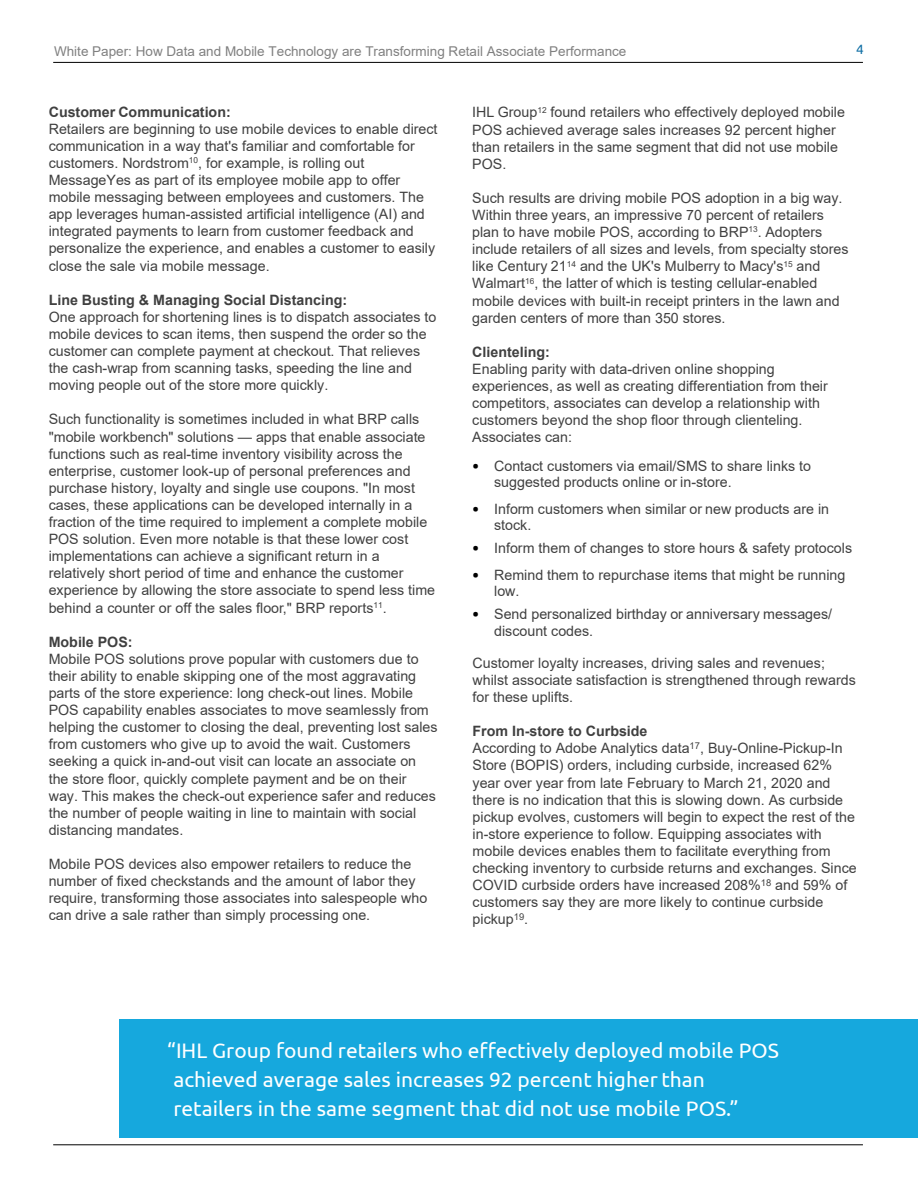
<style>
.page{position:relative;width:918px;height:1188px;background:#fff}
.page>*{position:absolute;margin:0;border:0;box-sizing:border-box;transform-origin:0 0}
.t1{font:21px/29.1px "Ubuntu";color:#fff}
.t2{font:14.25px/17.1px "Arial";color:#404040}
.t3{font:14.25px/17.1px "Arial";color:#404040}
.t4{font:700 14.25px "Arial";color:#404040}
.t5{font:13.5px "Arial";color:#808080}
.t6{font:13.5px "Ubuntu";color:#106fa5}
.s1{font-weight:700}
.s2{font-family:"Samsung One 400";color:#000}
</style>
<div class="page">
<div style="left:119px;top:1019px;width:799px;height:119px;background:#16a8dd"></div>
<hr style="left:53px;top:1145px;width:810px;height:1px;background:#000">
<hr style="left:53px;top:62px;width:810px;height:1px;background:#000">
<p class="t5" style="left:54px;top:42px;width:574px">White Paper: How Data and Mobile Technology are Transforming Retail Associate Performance</p>
<p class="t6" style="left:856px;top:41px;width:9px">4</p>
<p class="t4" style="left:49px;top:102px;width:184px">Customer Communication:</p>
<p class="t2" style="left:49px;top:120px;width:390px">Retailers are beginning to use mobile devices to enable direct communication in a way that's familiar and comfortable for customers. Nordstrom<sup>10</sup>, for example, is rolling out MessageYes as part of its employee mobile app to offer mobile messaging between employees and customers. The app leverages human-assisted artificial intelligence (AI) and integrated payments to learn from customer feedback and personalize the experience, and enables a customer to easily close the sale via mobile message.</p>
<p class="t2" style="left:49px;top:291px;width:389px"><span class="s1">Line Busting &amp; Managing Social Distancing</span><span class="s1">:<br></span>One approach for shortening lines is to dispatch associates to mobile devices to scan items, then suspend the order so the customer can complete payment at checkout. That relieves the cash-wrap from scanning tasks, speeding the line and moving people out of the store more quickly.</p>
<p class="t2" style="left:49px;top:411px;width:388px">Such functionality is sometimes included in what BRP calls "mobile workbench" solutions — apps that enable associate functions such as real-time inventory visibility across the enterprise, customer look-up of personal preferences and purchase history, loyalty and single use coupons. "In most cases, these applications can be developed internally in a fraction of the time required to implement a complete mobile POS solution. Even more notable is that these lower cost implementations can achieve a significant return in a relatively short period of time and enhance the customer experience by allowing the store associate to spend less time behind a counter or off the sales floor," BRP reports<sup>11</sup>.</p>
<p class="t4" style="left:49px;top:632px;width:85px">Mobile POS:</p>
<p class="t2" style="left:49px;top:650px;width:390px">Mobile POS solutions prove popular with customers due to their ability to enable skipping one of the most aggravating parts of the store experience: long check-out lines. Mobile POS capability enables associates to move seamlessly from helping the customer to closing the deal, preventing lost sales from customers who give up to avoid the wait. Customers seeking a quick in-and-out visit can locate an associate on the store floor, quickly complete payment and be on their way. This makes the check-out experience safer and reduces the number of people waiting in line to maintain with social distancing mandates.</p>
<p class="t2" style="left:49px;top:855px;width:364px">Mobile POS devices also empower retailers to reduce the</p>
<p class="t3" style="left:49px;top:872px;width:380px">number of fixed checkstands and the amount of labor they require, transforming those associates into salespeople who can drive a sale rather than simply processing one.</p>
<p class="t2" style="left:472px;top:104px;width:374px">IHL Group<sup>12</sup> found retailers who effectively deployed mobile POS achieved average sales increases 92 percent higher than retailers in the same segment that did not use mobile POS.</p>
<p class="t2" style="left:472px;top:189px;width:378px">Such results are driving mobile POS adoption in a big way.<br>Within three years, an impressive 70 percent of retailers plan to have mobile POS, according to BRP<sup>13</sup>. Adopters include retailers of all sizes and levels, from specialty stores like Century 21<sup>14</sup> and the UK's Mulberry to Macy's<sup>15</sup> and Walmart<sup>16</sup>, the latter of which is testing cellular-enabled mobile devices with built-in receipt printers in the lawn and garden centers of more than 350 stores.</p>
<p class="t4" style="left:472px;top:342px;width:79px">Clienteling:</p>
<p class="t2" style="left:472px;top:360px;width:357px">Enabling parity with data-driven online shopping experiences, as well as creating differentiation from their competitors, associates can develop a relationship with customers beyond the shop floor through clienteling.<br>Associates can:</p>
<p class="t2" style="left:494px;top:457px;width:318px;line-height:16.4px;text-indent:-22px"><span class="s2">•</span> Contact customers via email/SMS to share links to suggested products online or in-store.</p>
<p class="t2" style="left:494px;top:501px;width:336px;line-height:16.4px;text-indent:-22px"><span class="s2">•</span> Inform customers when similar or new products are in stock.</p>
<p class="t2" style="left:473px;top:539px;width:381px"><span class="s2">•</span> Inform them of changes to store hours &amp; safety protocols</p>
<p class="t2" style="left:494px;top:567px;width:353px;line-height:16.4px;text-indent:-22px"><span class="s2">•</span> Remind them to repurchase items that might be running low.</p>
<p class="t2" style="left:494px;top:605px;width:340px;text-indent:-22px"><span class="s2">•</span> Send personalized birthday or anniversary messages/ discount codes.</p>
<p class="t2" style="left:473px;top:654px;width:385px">Customer loyalty increases, driving sales and revenues; whilst associate satisfaction is strengthened through rewards for these uplifts.</p>
<p class="t2" style="left:473px;top:723px;width:386px"><span class="s1">From In-store to Curbside<br></span>According to Adobe Analytics data<sup>17</sup>, Buy-Online-Pickup-In Store (BOPIS) orders, including curbside, increased 62% year over year from late February to March 21, 2020 and there is no indication that this is slowing down. As curbside pickup evolves, customers will begin to expect the rest of the in-store experience to follow. Equipping associates with mobile devices enables them to facilitate everything from checking inventory to curbside returns and exchanges. Since COVID curbside orders have increased 208%<sup>18</sup> and 59% of customers say they are more likely to continue curbside pickup<sup>19</sup>.</p>
<h1 class="t1" style="left:167px;top:1035px;width:613px">“IHL Group found retailers who effectively deployed mobile POS achieved average sales increases 92 percent higher than retailers in the same segment that did not use mobile POS.”</h1>
</div>
